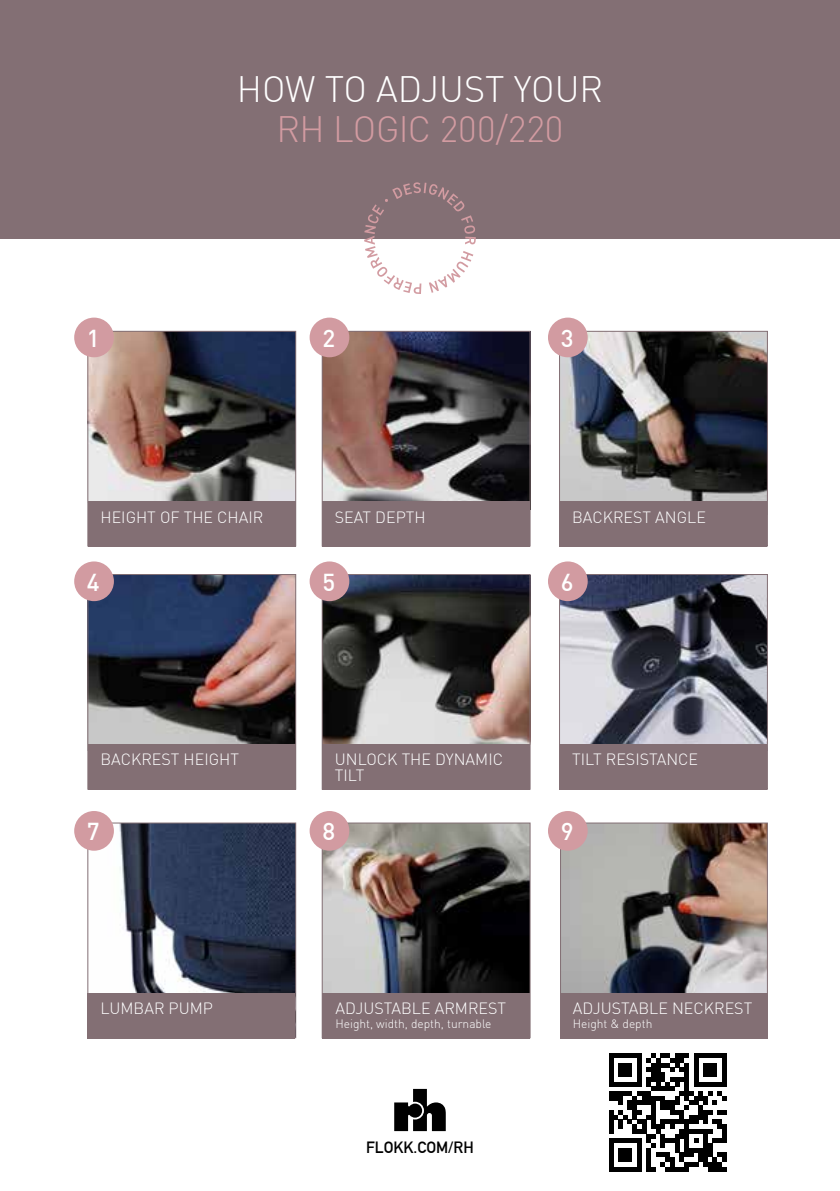
<style>
.page{position:relative;width:840px;height:1191px;background:#fff}
.page>*{position:absolute;margin:0;border:0;box-sizing:border-box;transform-origin:0 0}
.t1{font:300 36px "DIN";color:#fff}
.t2{font:300 36px "DIN";letter-spacing:-.015em;color:#d29ba1}
.t3{font:500 24px "DIN";color:#fff}
.t4{font:300 16px/16px "DIN";color:#fff}
.t5{font:700 16px "DIN Alternate";color:#000}
.t6{font:300 12px "DIN";color:#fff}
</style>
<div class="page">
<div style="left:0;top:0;width:839px;height:238px;background:#836f74"></div>
<img style="left:89px;top:824px;width:205px;height:169px">
<div style="left:87px;top:822px;width:209px;height:216px;border:1px solid #836f74"></div>
<img style="left:323px;top:824px;width:205px;height:169px">
<div style="left:321px;top:822px;width:209px;height:216px;border:1px solid #836f74"></div>
<img style="left:89px;top:576px;width:205px;height:168px">
<div style="left:87px;top:574px;width:209px;height:215px;border:1px solid #836f74"></div>
<img style="left:323px;top:576px;width:205px;height:168px">
<div style="left:321px;top:574px;width:209px;height:215px;border:1px solid #836f74"></div>
<img style="left:560px;top:576px;width:205px;height:168px">
<div style="left:558px;top:574px;width:209px;height:215px;border:1px solid #836f74"></div>
<img style="left:560px;top:333px;width:205px;height:168px">
<div style="left:558px;top:331px;width:209px;height:215px;border:1px solid #836f74"></div>
<img style="left:323px;top:333px;width:205px;height:168px">
<div style="left:321px;top:331px;width:209px;height:215px;border:1px solid #836f74"></div>
<img style="left:89px;top:333px;width:205px;height:168px">
<div style="left:87px;top:331px;width:209px;height:215px;border:1px solid #836f74"></div>
<div style="left:88px;top:501px;width:207px;height:45px;background:#836f74"></div>
<div style="left:88px;top:744px;width:207px;height:45px;background:#836f74"></div>
<div style="left:322px;top:501px;width:207px;height:45px;background:#836f74"></div>
<div style="left:322px;top:744px;width:207px;height:45px;background:#836f74"></div>
<div style="left:559px;top:501px;width:208px;height:45px;background:#836f74"></div>
<div style="left:559px;top:744px;width:208px;height:45px;background:#836f74"></div>
<div style="left:74px;top:317px;width:40px;height:40px;background:#d29ba1;border-radius:50%"></div>
<div style="left:74px;top:561px;width:40px;height:40px;background:#d29ba1;border-radius:50%"></div>
<div style="left:74px;top:811px;width:40px;height:39px;background:#d29ba1;border-radius:50%"></div>
<svg style="left:394px;top:1089px;width:51px;height:42px"></svg>
<div style="left:309px;top:317px;width:40px;height:40px;background:#d29ba1;border-radius:50%"></div>
<div style="left:309px;top:561px;width:40px;height:40px;background:#d29ba1;border-radius:50%"></div>
<div style="left:309px;top:811px;width:40px;height:39px;background:#d29ba1;border-radius:50%"></div>
<div style="left:547px;top:317px;width:40px;height:40px;background:#d29ba1;border-radius:50%"></div>
<div style="left:547px;top:561px;width:40px;height:40px;background:#d29ba1;border-radius:50%"></div>
<img style="left:561px;top:824px;width:204px;height:169px">
<div style="left:559px;top:822px;width:208px;height:216px;border:1px solid #836f74"></div>
<div style="left:87px;top:993px;width:208px;height:45px;background:#836f74"></div>
<svg style="left:364px;top:182px;width:111px;height:112px"></svg>
<div style="left:547px;top:811px;width:40px;height:39px;background:#d29ba1;border-radius:50%"></div>
<div style="left:322px;top:993px;width:207px;height:45px;background:#836f74"></div>
<div style="left:559px;top:993px;width:208px;height:45px;background:#836f74"></div>
<svg style="left:609px;top:1053px;width:117px;height:118px"></svg>
<h1 class="t1" style="left:237px;top:67px;width:367px">HOW TO ADJUST YOUR</h1>
<h1 class="t2" style="left:276px;top:106px;width:288px">RH LOGIC 200/220</h1>
<h2 class="t3" style="left:87px;top:323px;width:14px">1</h2>
<h2 class="t3" style="left:322px;top:323px;width:14px">2</h2>
<h2 class="t3" style="left:560px;top:323px;width:14px">3</h2>
<p class="t4" style="left:100px;top:509px;width:164px">HEIGHT OF THE CHAIR</p>
<h2 class="t3" style="left:87px;top:566px;width:14px">4</h2>
<p class="t4" style="left:335px;top:509px;width:92px">SEAT DEPTH</p>
<h2 class="t3" style="left:322px;top:566px;width:14px">5</h2>
<p class="t4" style="left:572px;top:509px;width:135px">BACKREST ANGLE</p>
<h2 class="t3" style="left:560px;top:566px;width:14px">6</h2>
<p class="t4" style="left:100px;top:751px;width:140px">BACKREST HEIGHT</p>
<h2 class="t3" style="left:87px;top:816px;width:14px">7</h2>
<p class="t4" style="left:335px;top:751px;width:169px">UNLOCK THE DYNAMIC<br>TILT</p>
<h2 class="t3" style="left:322px;top:816px;width:14px">8</h2>
<p class="t4" style="left:572px;top:751px;width:127px">TILT RESISTANCE</p>
<h2 class="t3" style="left:560px;top:816px;width:14px">9</h2>
<p class="t4" style="left:100px;top:1000px;width:114px">LUMBAR PUMP</p>
<p class="t4" style="left:335px;top:1000px;width:172px">ADJUSTABLE ARMREST</p>
<p class="t6" style="left:335px;top:1016px;width:157px">Height, width, depth, turnable</p>
<p class="t5" style="left:366px;top:1135px;width:109px">FLOKK.COM/RH</p>
<p class="t4" style="left:572px;top:1000px;width:181px">ADJUSTABLE NECKREST</p>
<p class="t6" style="left:572px;top:1016px;width:81px">Height &amp; depth</p>
</div>
